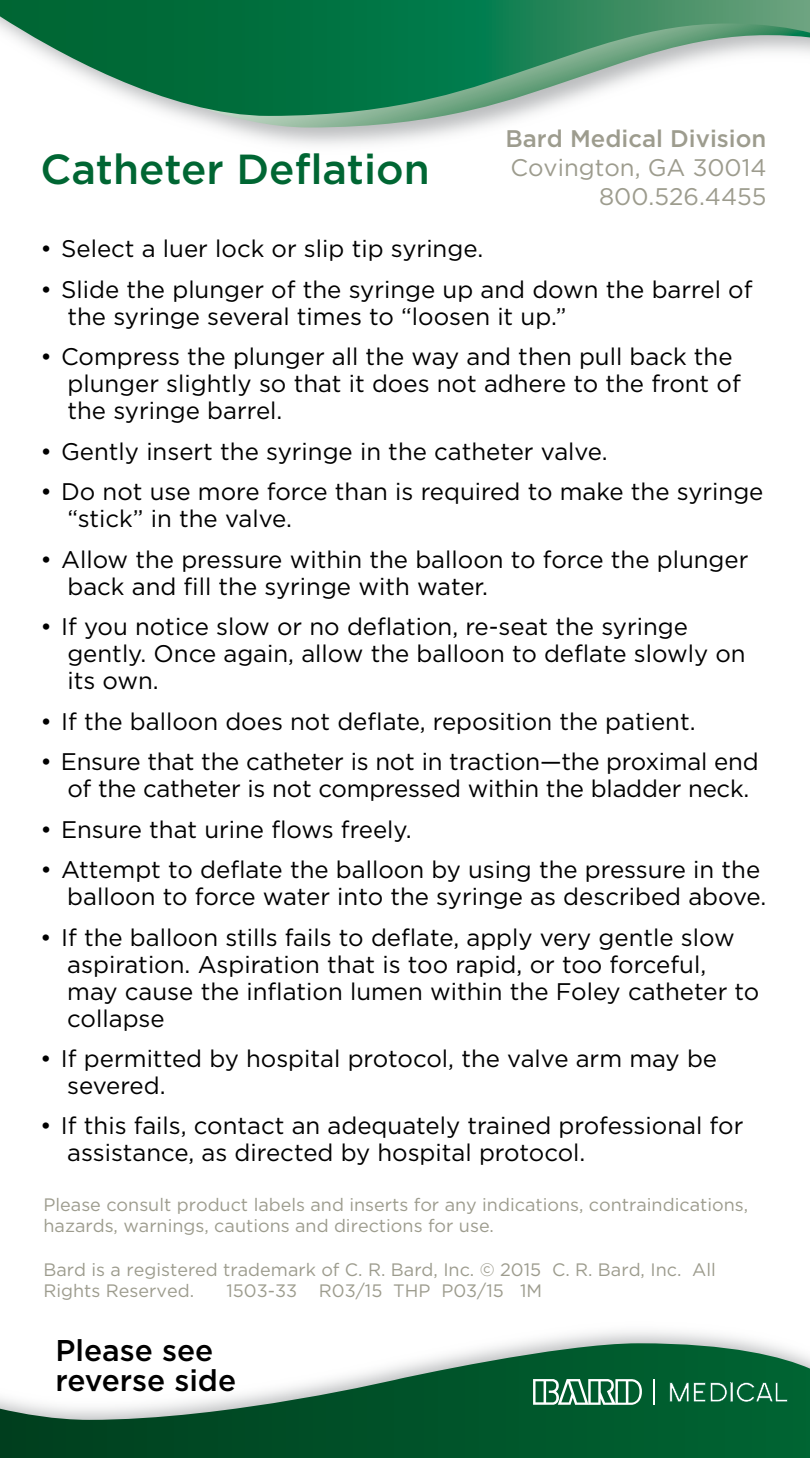
<style>
.page{position:relative;width:810px;height:1458px;background:#fff}
.page>*{position:absolute;margin:0;border:0;box-sizing:border-box;transform-origin:0 0}
.t1{font:500 42px "Gotham";color:#063}
.t2{font:500 30px/30px "Gotham";color:#000}
.t3{font:24px/27px "Gotham";color:#000}
.t4{font:24px/28.8px "Gotham";color:#9d9c8e;text-align:right}
.t5{font:500 24px "Gotham";color:#9d9c8e}
.t6{font:18px/21.6px "Gotham";color:#9d9c8e}
</style>
<div class="page">
<img style="left:0;top:1331px;width:810px;height:127px">
<svg style="left:0;top:1343px;width:810px;height:77px"></svg>
<svg style="left:533px;top:1379px;width:109px;height:26px"></svg>
<svg style="left:654px;top:1379px;width:1px;height:26px"></svg>
<svg style="left:669px;top:1382px;width:119px;height:20px"></svg>
<svg style="left:175px;top:116px;width:365px;height:12px"></svg>
<svg style="left:0;top:0;width:810px;height:116px"></svg>
<h1 class="t1" style="left:40px;top:146px;width:391px">Catheter Deflation</h1>
<p class="t5" style="left:505px;top:125px;width:263px">Bard Medical Division</p>
<p class="t4" style="left:510px;top:152px;width:258px">Covington, GA 30014<br>800.526.4455</p>
<p class="t3" style="left:40px;top:235px;width:444px">• Select a luer lock or slip tip syringe.</p>
<p class="t3" style="left:67px;top:275px;width:687px;text-indent:-27px">• Slide the plunger of the syringe up and down the barrel of the syringe several times to “loosen it up.”</p>
<p class="t3" style="left:67px;top:343px;width:675px;text-indent:-27px">• Compress the plunger all the way and then pull back the plunger slightly so that it does not adhere to the front of the syringe barrel.</p>
<p class="t3" style="left:40px;top:437px;width:569px">• Gently insert the syringe in the catheter valve.</p>
<p class="t3" style="left:67px;top:478px;width:698px;text-indent:-27px">• Do not use more force than is required to make the syringe “stick” in the valve.</p>
<p class="t3" style="left:67px;top:545px;width:683px;text-indent:-27px">• Allow the pressure within the balloon to force the plunger back and fill the syringe with water.</p>
<p class="t3" style="left:67px;top:613px;width:680px;text-indent:-27px">• If you notice slow or no deflation, re-seat the syringe gently. Once again, allow the balloon to deflate slowly on its own.</p>
<p class="t3" style="left:40px;top:707px;width:657px">• If the balloon does not deflate, reposition the patient.</p>
<p class="t3" style="left:67px;top:748px;width:693px;text-indent:-27px">• Ensure that the catheter is not in traction—the proximal end of the catheter is not compressed within the bladder neck.</p>
<p class="t3" style="left:40px;top:815px;width:373px">• Ensure that urine flows freely.</p>
<p class="t3" style="left:40px;top:856px;width:727px;text-align:right">• Attempt to deflate the balloon by using the pressure in the balloon to force water into the syringe as described above.</p>
<p class="t3" style="left:67px;top:923px;width:694px;text-indent:-27px">• If the balloon stills fails to deflate, apply very gentle slow aspiration. Aspiration that is too rapid, or too forceful, may cause the inflation lumen within the Foley catheter to collapse</p>
<p class="t3" style="left:67px;top:1045px;width:651px;text-indent:-27px">• If permitted by hospital protocol, the valve arm may be severed.</p>
<p class="t3" style="left:67px;top:1112px;width:678px;text-indent:-27px">• If this fails, contact an adequately trained professional for assistance, as directed by hospital protocol.</p>
<p class="t6" style="left:44px;top:1193px;width:706px">Please consult product labels and inserts for any indications, contraindications, hazards, warnings, cautions and directions for use.</p>
<p class="t6" style="left:44px;top:1258px;width:674px">Bard is a registered trademark of C. R. Bard, Inc. © 2015 C. R. Bard, Inc. All<br>Rights Reserved.</p>
<p class="t6" style="left:226px;top:1280px;width:317px">1503-33 R03/15 THP P03/15 1M</p>
<p class="t2" style="left:56px;top:1334px;width:182px">Please see reverse side</p>
</div>
